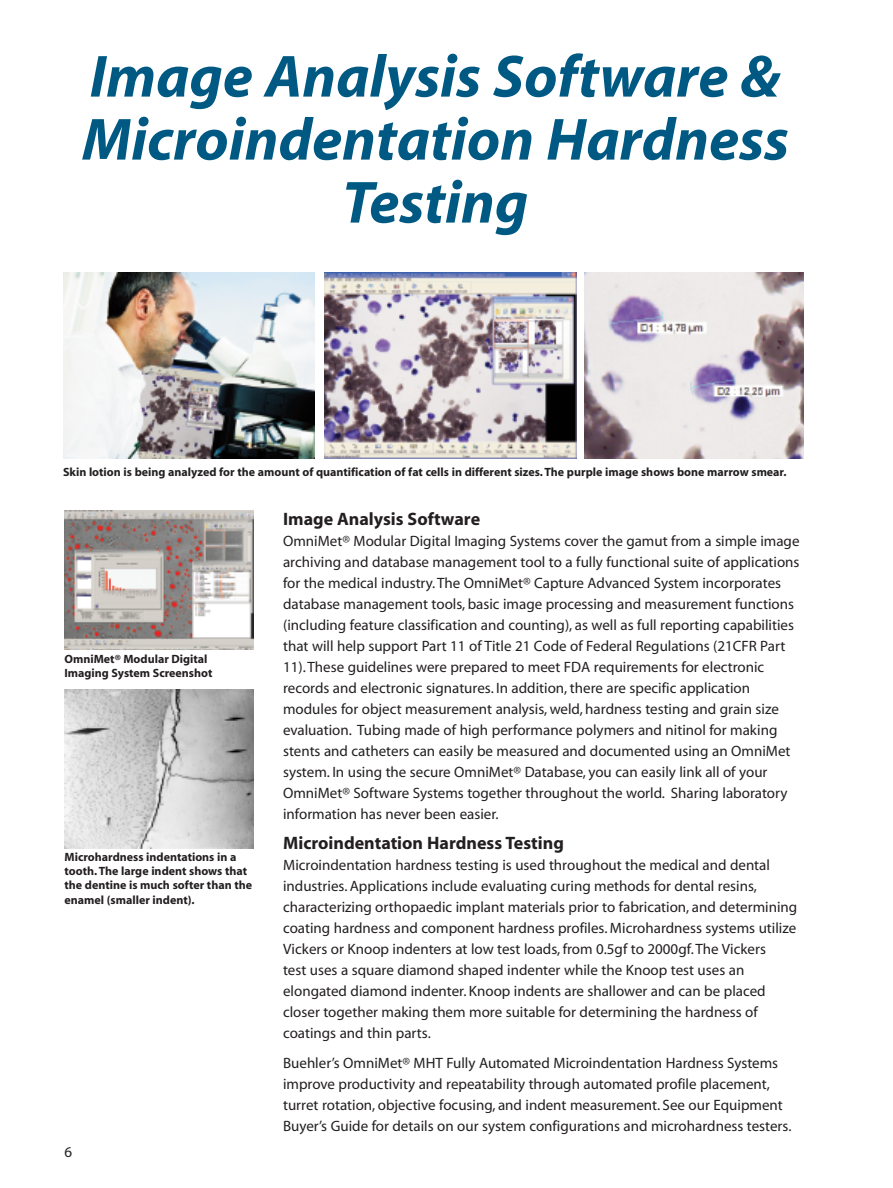
<style>
.page{position:relative;width:893px;height:1188px;background:#fff}
.page>*{position:absolute;margin:0;border:0;box-sizing:border-box;transform-origin:0 0}
.t1{font:italic 700 60px/63px "Myriad";color:#005983;text-align:center}
.t2{font:700 18px "Myriad";color:#231f20}
.t3{font:15px/21px "Myriad";color:#231f20}
.t4{font:700 12px/14.4px "Myriad";color:#231f20}
</style>
<div class="page">
<img style="left:325px;top:272px;width:251px;height:186px">
<img style="left:64px;top:510px;width:189px;height:140px">
<img style="left:64px;top:690px;width:190px;height:158px">
<img style="left:63px;top:272px;width:251px;height:186px">
<img style="left:584px;top:272px;width:219px;height:186px">
<h1 class="t1" style="left:82px;top:51px;width:708px">Image Analysis Software &amp;<br>Microindentation Hardness<br>Testing</h1>
<p class="t4" style="left:63px;top:466px;width:725px">Skin lotion is being analyzed for the amount of quantification of fat cells in different sizes.The purple image shows bone marrow smear.</p>
<p class="t4" style="left:64px;top:653px;width:150px">OmniMet® Modular Digital<br>Imaging System Screenshot</p>
<p class="t4" style="left:64px;top:850px;width:189px">Microhardness indentations in a tooth.The large indent shows that the dentine is much softer than the enamel (smaller indent).</p>
<p class="t3" style="left:64px;top:1142px;width:9px">6</p>
<p class="t2" style="left:283px;top:512px;width:199px">Image Analysis Software</p>
<p class="t3" style="left:283px;top:531px;width:518px">OmniMet® Modular Digital Imaging Systems cover the gamut from a simple image archiving and database management tool to a fully functional suite of applications for the medical industry.The OmniMet® Capture Advanced System incorporates database management tools, basic image processing and measurement functions (including feature classification and counting), as well as full reporting capabilities that will help support Part 11 of Title 21 Code of Federal Regulations (21CFR Part 11).These guidelines were prepared to meet FDA requirements for electronic records and electronic signatures. In addition, there are specific application modules for object measurement analysis, weld, hardness testing and grain size evaluation. Tubing made of high performance polymers and nitinol for making stents and catheters can easily be measured and documented using an OmniMet system. In using the secure OmniMet® Database, you can easily link all of your OmniMet® Software Systems together throughout the world. Sharing laboratory information has never been easier.</p>
<p class="t2" style="left:283px;top:836px;width:282px">Microindentation Hardness Testing</p>
<p class="t3" style="left:283px;top:855px;width:516px">Microindentation hardness testing is used throughout the medical and dental industries. Applications include evaluating curing methods for dental resins, characterizing orthopaedic implant materials prior to fabrication, and determining coating hardness and component hardness profiles. Microhardness systems utilize Vickers or Knoop indenters at low test loads, from 0.5gf to 2000gf.The Vickers<br>test uses a square diamond shaped indenter while the Knoop test uses an elongated diamond indenter. Knoop indents are shallower and can be placed closer together making them more suitable for determining the hardness of coatings and thin parts.</p>
<p class="t3" style="left:283px;top:1053px;width:510px">Buehler’s OmniMet® MHT Fully Automated Microindentation Hardness Systems improve productivity and repeatability through automated profile placement, turret rotation, objective focusing, and indent measurement. See our Equipment Buyer’s Guide for details on our system configurations and microhardness testers.</p>
</div>
